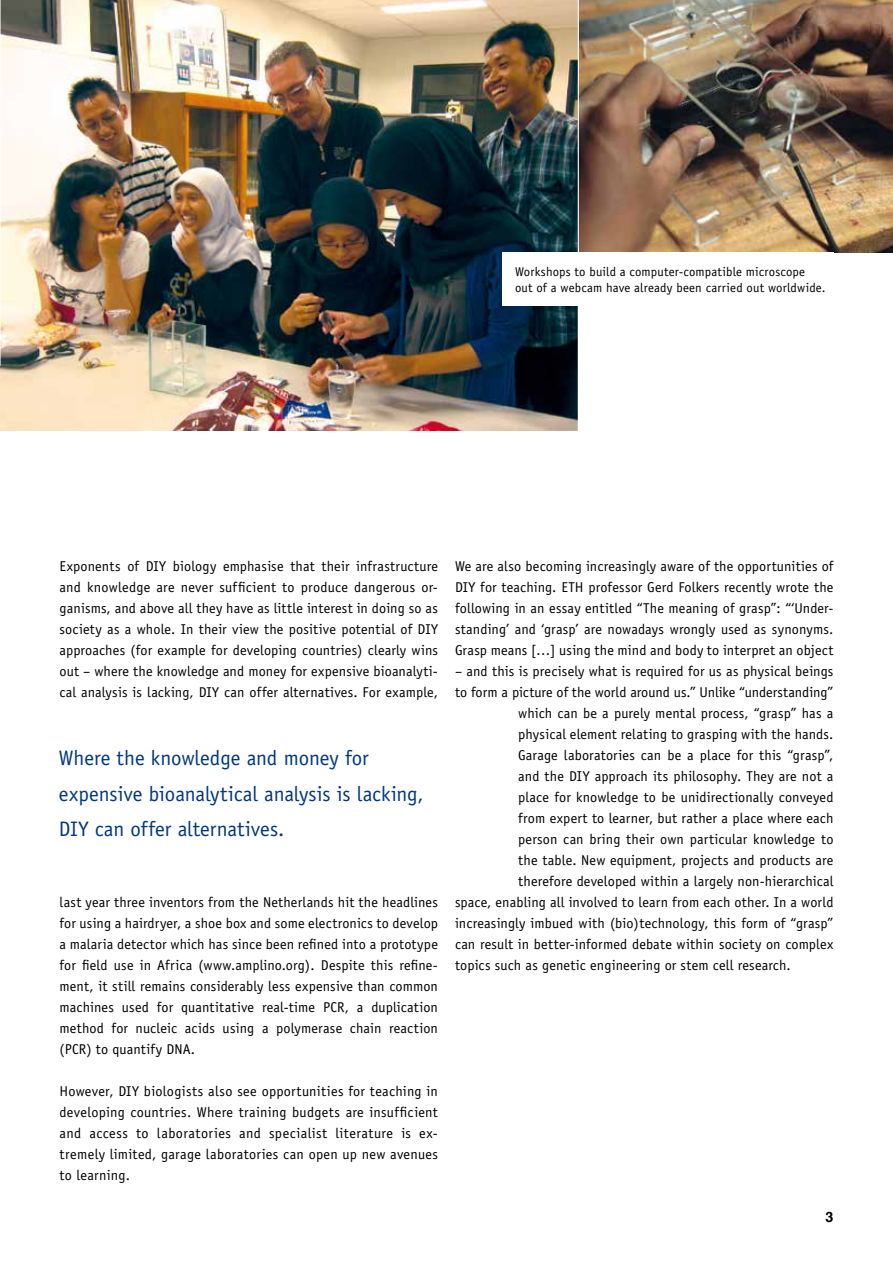
<style>
.page{position:relative;width:893px;height:1263px;background:#fff}
.page>*{position:absolute;margin:0;border:0;box-sizing:border-box;transform-origin:0 0}
.t1{font:21px/35.5px "Officina Sans";letter-spacing:-.005em;color:#003882}
.t2{font:14.25px/21px "Officina Sans";letter-spacing:.01em;color:#000;text-align:justify}
.t3{font:700 14.25px "Helvetica";color:#000}
.t4{font:12.75px/15.3px "Officina Sans";letter-spacing:.015em;color:#000}
</style>
<div class="page">
<img style="left:579px;top:0;width:314px;height:252px">
<img style="left:0;top:0;width:578px;height:430px">
<hr style="left:0;top:0;width:1px;height:366px;background:#fff">
<div style="left:502px;top:252px;width:331px;height:54px;background:#fff"></div>
<p class="t4" style="left:515px;top:264px;width:312px">Workshops to build a computer-compatible microscope out of a webcam have already been carried out worldwide.</p>
<p class="t2" style="left:60px;top:555px;width:380px">Exponents of DIY biology emphasise that their infrastructure and knowledge are never sufficient to produce dangerous or&shy;ganisms, and above all they have as little interest in doing so as society as a whole. In their view the positive potential of DIY approaches (for example for developing countries) clearly wins out – where the knowledge and money for expensive bioanalyti&shy;cal analysis is lacking, DIY can offer alternatives. For example,</p>
<h1 class="t1" style="left:59px;top:740px;width:366px">Where the knowledge and money for expensive bioanalytical analysis is lacking,<br>DIY can offer alternatives.</h1>
<p class="t2" style="left:60px;top:891px;width:380px">last year three inventors from the Netherlands hit the headlines for using a hairdryer, a shoe box and some electronics to develop a malaria detector which has since been refined into a prototype for field use in Africa (www.amplino.org). Despite this refine&shy;ment, it still remains considerably less expensive than common machines used for quantitative real-time PCR, a duplication method for nucleic acids using a polymerase chain reaction (PCR) to quantify DNA.</p>
<p class="t2" style="left:60px;top:1080px;width:380px">However, DIY biologists also see opportunities for teaching in developing countries. Where training budgets are insufficient and access to laboratories and specialist literature is ex&shy;tremely limited, garage laboratories can open up new avenues to learning.</p>
<p class="t2" style="left:455px;top:555px;width:380px">We are also becoming increasingly aware of the opportunities of DIY for teaching. ETH professor Gerd Folkers recently wrote the following in an essay entitled “The meaning of grasp”: “‘Under&shy;standing’ and ‘grasp’ are nowadays wrongly used as synonyms.<br>Grasp means […] using the mind and body to interpret an object</p>
<p class="t2" style="left:455px;top:660px;width:380px">– and this is precisely what is required for us as physical beings</p>
<p class="t2" style="left:455px;top:681px;width:380px">to form a picture of the world around us.” Unlike “understanding”</p>
<p class="t2" style="left:518px;top:702px;width:317px">which can be a purely mental process, “grasp” has a</p>
<p class="t2" style="left:518px;top:723px;width:317px">physical element relating to grasping with the hands.</p>
<p class="t2" style="left:518px;top:744px;width:317px">Garage laboratories can be a place for this “grasp”,</p>
<p class="t2" style="left:518px;top:765px;width:317px">and the DIY approach its philosophy. They are not a</p>
<p class="t2" style="left:518px;top:786px;width:317px">place for knowledge to be unidirectionally conveyed</p>
<p class="t2" style="left:518px;top:807px;width:317px">from expert to learner, but rather a place where each</p>
<p class="t2" style="left:518px;top:828px;width:317px">person can bring their own particular knowledge to</p>
<p class="t2" style="left:518px;top:849px;width:317px">the table. New equipment, projects and products are</p>
<p class="t2" style="left:518px;top:870px;width:317px">therefore developed within a largely non-hierarchical</p>
<p class="t2" style="left:455px;top:891px;width:380px">space, enabling all involved to learn from each other. In a world</p>
<p class="t2" style="left:455px;top:912px;width:380px">increasingly imbued with (bio)technology, this form of “grasp”</p>
<p class="t2" style="left:455px;top:933px;width:380px">can result in better-informed debate within society on complex</p>
<p class="t2" style="left:455px;top:954px;width:337px">topics such as genetic engineering or stem cell research.</p>
<p class="t3" style="left:825px;top:1205px;width:9px">3</p>
</div>
